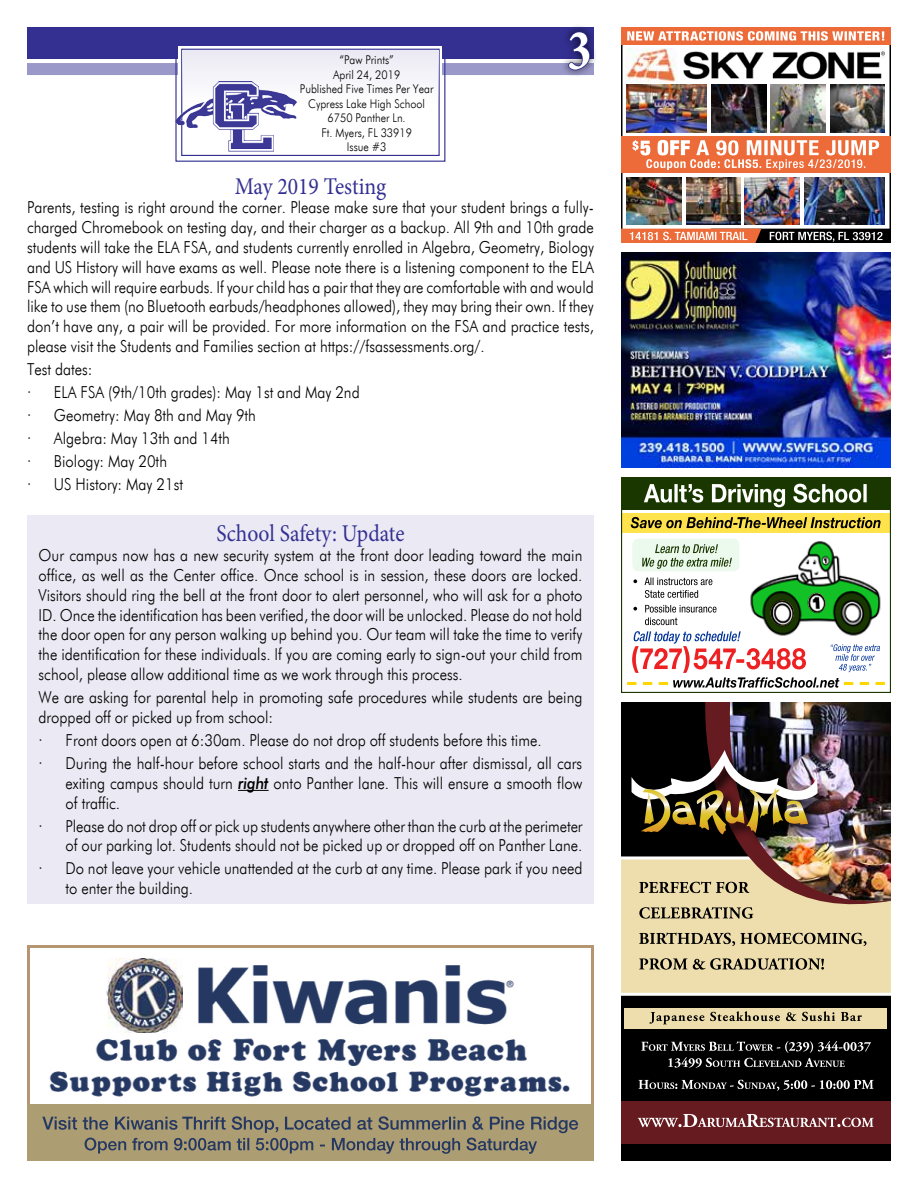
<style>
.page{position:relative;width:918px;height:1188px;background:#fff}
.page>*{position:absolute;margin:0;border:0;box-sizing:border-box;transform-origin:0 0}
.t1{font:700 condensed 57.6px "Minion Pro";color:#fff;scale:.9 1}
.t2{font:24px "Minion Pro";color:#333092;scale:.9 1}
.t3{font:16.5px/19.8px "Futuri Light Regular SWFTE";color:#000;text-align:justify;scale:.9 1}
.t4{font:12.15px/14.5px "Futuri Light Regular SWFTE";color:#000;text-align:center;scale:.9 1}
.s1{font-family:"Futuri Heavy Oblique SWFTE"}
</style>
<div class="page">
<div style="left:27px;top:515px;width:567px;height:389px;background:#ebeaf4"></div>
<div style="left:27px;top:27px;width:567px;height:32px;background:#333092"></div>
<div style="left:27px;top:63px;width:567px;height:12px;background:#9998c9"></div>
<div style="left:561px;top:24px;width:37px;height:54px;background:#000;opacity:.75"></div>
<svg style="left:567px;top:31px;width:24px;height:40px"></svg>
<svg style="left:175px;top:46px;width:271px;height:116px"></svg>
<div style="left:181px;top:49px;width:259px;height:107px;border:1px solid #333092"></div>
<div style="left:182px;top:50px;width:257px;height:54px;background:#f3f2f8"></div>
<img style="left:186px;top:81px;width:111px;height:71px">
<hr style="left:238px;top:790px;width:31px;height:1px;background:#000">
<img style="left:48px;top:958px;width:523px;height:147px">
<div style="left:27px;top:945px;width:567px;height:216px;border:3px solid #b69572"></div>
<div style="left:27px;top:1105px;width:567px;height:56px;background:#ac9d72"></div>
<img style="left:108px;top:959px;width:75px;height:74px">
<svg style="left:42px;top:1116px;width:536px;height:38px"></svg>
<div style="left:621px;top:702px;width:270px;height:459px;background:#000"></div>
<div style="left:621px;top:858px;width:270px;height:136px;background:#eedead"></div>
<hr style="left:621px;top:856px;width:270px;height:3px;background:#fff">
<hr style="left:621px;top:993px;width:270px;height:3px;background:#fff">
<div style="left:621px;top:1101px;width:270px;height:42px;background:#651b20"></div>
<img style="left:695px;top:702px;width:196px;height:231px">
<div style="left:630px;top:750px;width:203px;height:98px;background:#000;opacity:.75"></div>
<img style="left:632px;top:750px;width:186px;height:85px">
<div style="left:625px;top:1008px;width:262px;height:21px;background:#eedead"></div>
<svg style="left:641px;top:1041px;width:230px;height:27px"></svg>
<svg style="left:639px;top:1080px;width:235px;height:11px"></svg>
<svg style="left:638px;top:1114px;width:236px;height:13px"></svg>
<svg style="left:649px;top:1011px;width:213px;height:13px"></svg>
<svg style="left:639px;top:958px;width:185px;height:12px"></svg>
<svg style="left:639px;top:933px;width:227px;height:13px"></svg>
<svg style="left:639px;top:907px;width:114px;height:12px"></svg>
<svg style="left:639px;top:882px;width:110px;height:11px"></svg>
<img style="left:625px;top:49px;width:52px;height:34px">
<img style="left:686px;top:177px;width:54px;height:47px">
<img style="left:627px;top:177px;width:55px;height:47px">
<img style="left:805px;top:177px;width:80px;height:47px">
<img style="left:711px;top:85px;width:55px;height:47px">
<img style="left:627px;top:85px;width:80px;height:47px">
<img style="left:830px;top:85px;width:55px;height:47px">
<img style="left:771px;top:85px;width:55px;height:47px">
<img style="left:745px;top:177px;width:55px;height:47px">
<svg style="left:621px;top:229px;width:270px;height:14px;background:#925d49"></svg>
<img style="left:683px;top:51px;width:199px;height:29px">
<svg style="left:881px;top:49px;width:4px;height:10px"></svg>
<div style="left:621px;top:27px;width:270px;height:17px;background:#ed6b39"></div>
<svg style="left:627px;top:31px;width:257px;height:10px"></svg>
<div style="left:621px;top:136px;width:270px;height:37px;background:#ed6b39"></div>
<svg style="left:632px;top:140px;width:248px;height:30px"></svg>
<div style="left:621px;top:513px;width:270px;height:20px;background:#ffe34d"></div>
<div style="left:621px;top:477px;width:270px;height:33px;background:#1a3700"></div>
<div style="left:621px;top:477px;width:270px;height:216px;border:1px solid #1a3700"></div>
<img style="left:778px;top:541px;width:74px;height:37px">
<div style="left:632px;top:539px;width:107px;height:32px;background:#ecfaee;border-radius:6px"></div>
<svg style="left:644px;top:484px;width:223px;height:23px"></svg>
<svg style="left:631px;top:517px;width:250px;height:11px"></svg>
<svg style="left:642px;top:544px;width:90px;height:25px"></svg>
<svg style="left:627px;top:578px;width:258px;height:110px"></svg>
<img style="left:621px;top:252px;width:270px;height:216px">
<p class="t4" style="left:339px;top:53px;width:62px">“Paw Prints”</p>
<p class="t4" style="left:333px;top:67px;width:76px">April 24, 2019</p>
<h1 class="t1" style="left:567px;top:11px;width:28px">3</h1>
<p class="t4" style="left:300px;top:82px;width:150px">Published Five Times Per Year<br>Cypress Lake High School<br>6750 Panther Ln.<br>Ft. Myers, FL 33919<br>Issue #3</p>
<h2 class="t2" style="left:235px;top:170px;width:170px">May 2019 Testing</h2>
<p class="t3" style="left:27px;top:197px;width:632px">Parents, testing is right around the corner. Please make sure that your student brings a fully&shy;charged Chromebook on testing day, and their charger as a backup. All 9th and 10th grade students will take the ELA FSA, and students currently enrolled in Algebra, Geometry, Biology and US History will have exams as well. Please note there is a listening component to the ELA FSA which will require earbuds. If your child has a pair that they are comfortable with and would like to use them (no Bluetooth earbuds/headphones allowed), they may bring their own. If they don’t have any, a pair will be provided. For more information on the FSA and practice tests, please visit the Students and Families section at https://fsassessments.org/.</p>
<p class="t3" style="left:27px;top:359px;width:74px">Test dates:</p>
<p class="t3" style="left:27px;top:382px;width:371px">• ELA FSA (9th/10th grades): May 1st and May 2nd</p>
<p class="t3" style="left:27px;top:405px;width:256px">• Geometry: May 8th and May 9th</p>
<p class="t3" style="left:27px;top:428px;width:227px">• Algebra: May 13th and 14th</p>
<p class="t3" style="left:27px;top:451px;width:157px">• Biology: May 20th</p>
<p class="t3" style="left:27px;top:474px;width:175px">• US History: May 21st</p>
<h2 class="t2" style="left:216px;top:518px;width:211px">School Safety: Update</h2>
<p class="t3" style="left:39px;top:545px;width:606px">Our campus now has a new security system at the front door leading toward the main office, as well as the Center office. Once school is in session, these doors are locked.<br>Visitors should ring the bell at the front door to alert personnel, who will ask for a photo ID. Once the identification has been verified, the door will be unlocked. Please do not hold the door open for any person walking up behind you. Our team will take the time to verify the identification for these individuals. If you are coming early to sign-out your child from school, please allow additional time as we work through this process.</p>
<p class="t3" style="left:39px;top:687px;width:606px">We are asking for parental help in promoting safe procedures while students are being dropped off or picked up from school:</p>
<p class="t3" style="left:39px;top:730px;width:560px">• Front doors open at 6:30am. Please do not drop off students before this time.</p>
<p class="t3" style="left:66px;top:753px;width:576px;text-indent:-27px">• During the half-hour before school starts and the half-hour after dismissal, all cars exiting campus should turn <span class="s1">right</span> onto Panther lane. This will ensure a smooth flow of traffic.</p>
<p class="t3" style="left:39px;top:816px;width:606px;text-align:right">• Please do not drop off or pick up students anywhere other than the curb at the perimeter of our parking lot. Students should not be picked up or dropped off on Panther Lane.</p>
<p class="t3" style="left:66px;top:858px;width:576px;text-indent:-27px">• Do not leave your vehicle unattended at the curb at any time. Please park if you need to enter the building.</p>
</div>
